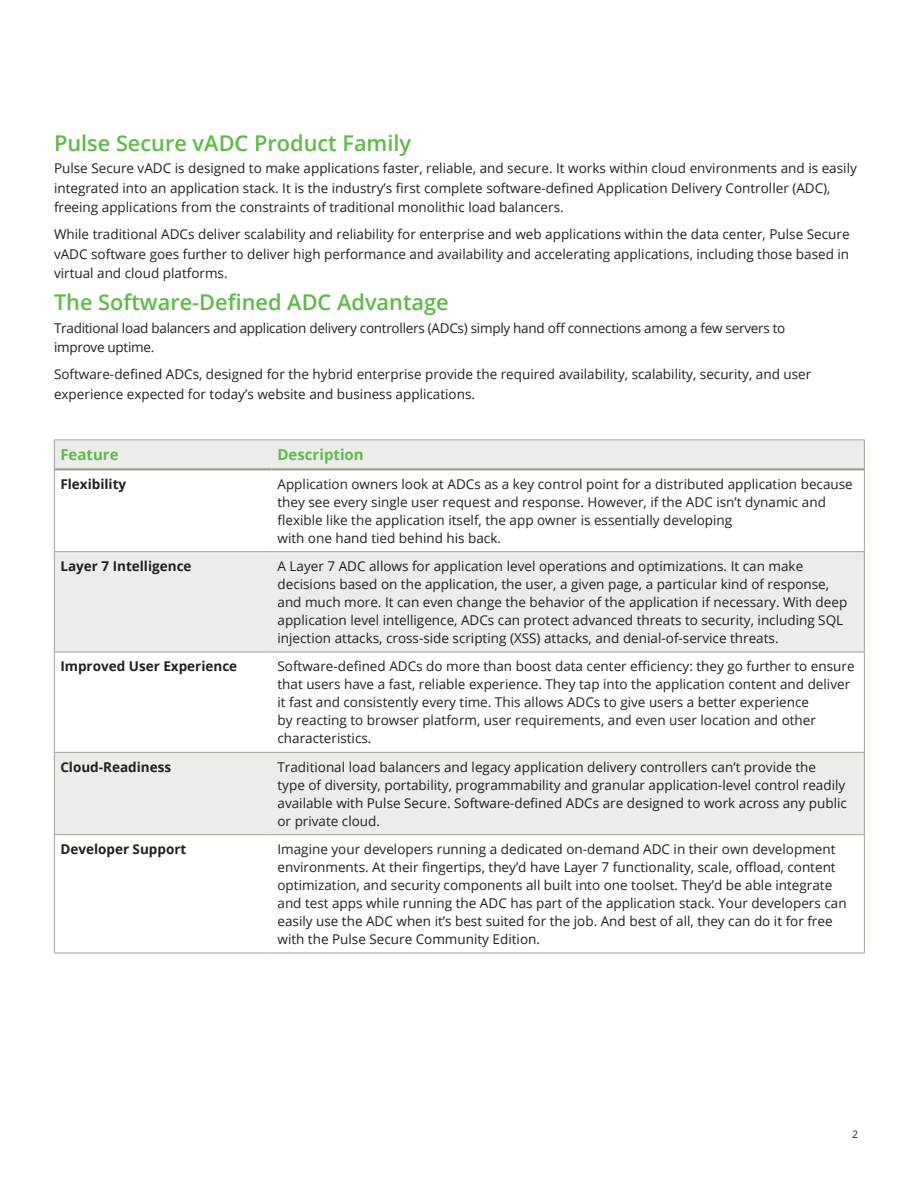
<style>
.page{position:relative;width:918px;height:1188px;background:#fff}
.page>*{position:absolute;margin:0;border:0;box-sizing:border-box;transform-origin:0 0}
.Intro_Headline{font:600 21.75px "Open Sans";color:#5dbb46}
.Table_Header{font:700 15px "Open Sans";color:#5dbb46}
.Table_Body_Copy{font:13.5px/18px "Open Sans";color:#231f20}
.Body_Copy{font:13.5px/19.5px "Open Sans";color:#231f20}
.Body_Copy-2{font:13.5px/19.5px "Open Sans";letter-spacing:-.02em;color:#231f20}
.Table_Body_Copy-2{font:700 13.5px "Open Sans";color:#231f20}
.t1{font:10.5px "Open Sans";color:#231f20}
</style>
<div class="page">
<svg style="left:55px;top:440px;width:809px;height:394px;fill:#ececea"></svg>
<hr style="left:55px;top:468px;width:217px;height:2px;background:#a1a194">
<hr style="left:272px;top:468px;width:592px;height:2px;background:#a1a194">
<hr style="left:54px;top:551px;width:218px;height:1px;background:#a1a194">
<hr style="left:272px;top:551px;width:593px;height:1px;background:#a1a194">
<hr style="left:54px;top:652px;width:218px;height:1px;background:#a1a194">
<hr style="left:272px;top:652px;width:593px;height:1px;background:#a1a194">
<hr style="left:54px;top:752px;width:218px;height:1px;background:#a1a194">
<hr style="left:272px;top:752px;width:593px;height:1px;background:#a1a194">
<hr style="left:54px;top:834px;width:218px;height:1px;background:#a1a194">
<hr style="left:272px;top:834px;width:593px;height:1px;background:#a1a194">
<hr style="left:54px;top:439px;width:218px;height:1px;background:#a1a194">
<svg style="left:54px;top:440px;width:1px;height:29px"></svg>
<hr style="left:272px;top:439px;width:593px;height:1px;background:#a1a194">
<svg style="left:864px;top:440px;width:1px;height:29px"></svg>
<hr style="left:54px;top:469px;width:1px;height:82px;background:#a1a194">
<hr style="left:864px;top:469px;width:1px;height:82px;background:#a1a194">
<hr style="left:54px;top:552px;width:1px;height:100px;background:#a1a194">
<hr style="left:864px;top:552px;width:1px;height:100px;background:#a1a194">
<hr style="left:54px;top:652px;width:1px;height:100px;background:#a1a194">
<hr style="left:864px;top:652px;width:1px;height:100px;background:#a1a194">
<hr style="left:54px;top:753px;width:1px;height:81px;background:#a1a194">
<hr style="left:864px;top:753px;width:1px;height:81px;background:#a1a194">
<hr style="left:54px;top:835px;width:1px;height:118px;background:#a1a194">
<hr style="left:864px;top:835px;width:1px;height:118px;background:#a1a194">
<hr style="left:54px;top:953px;width:218px;height:1px;background:#a1a194">
<hr style="left:272px;top:953px;width:593px;height:1px;background:#a1a194">
<p class="Intro_Headline" style="left:54px;top:128px;width:359px">Pulse Secure vADC Product Family</p>
<p class="Body_Copy" style="left:54px;top:158px;width:804px">Pulse Secure vADC is designed to make applications faster, reliable, and secure. It works within cloud environments and is easily integrated into an application stack. It is the industry’s first complete software-defined Application Delivery Controller (ADC), freeing applications from the constraints of traditional monolithic load balancers.</p>
<p class="Body_Copy" style="left:54px;top:224px;width:797px;text-align:justify">While traditional ADCs deliver scalability and reliability for enterprise and web applications within the data center, Pulse Secure vADC software goes further to deliver high performance and availability and accelerating applications, including those based in virtual and cloud platforms.</p>
<p class="Intro_Headline" style="left:54px;top:288px;width:396px">The Software-Defined ADC Advantage</p>
<p class="Body_Copy-2" style="left:54px;top:318px;width:733px">Traditional load balancers and application delivery controllers (ADCs) simply hand off connections among a few servers to improve uptime.</p>
<p class="Body_Copy" style="left:54px;top:364px;width:759px">Software-defined ADCs, designed for the hybrid enterprise provide the required availability, scalability, security, and user experience expected for today’s website and business applications.</p>
<p class="Table_Header" style="left:60px;top:444px;width:60px">Feature</p>
<p class="Table_Header" style="left:278px;top:444px;width:88px">Description</p>
<p class="Table_Body_Copy-2" style="left:60px;top:474px;width:67px">Flexibility</p>
<p class="Table_Body_Copy" style="left:278px;top:474px;width:577px">Application owners look at ADCs as a key control point for a distributed application because they see every single user request and response. However, if the ADC isn’t dynamic and flexible like the application itself, the app owner is essentially developing<br>with one hand tied behind his back.</p>
<p class="Table_Body_Copy-2" style="left:60px;top:557px;width:133px">Layer 7 Intelligence</p>
<p class="Table_Body_Copy" style="left:278px;top:557px;width:571px">A Layer 7 ADC allows for application level operations and optimizations. It can make decisions based on the application, the user, a given page, a particular kind of response, and much more. It can even change the behavior of the application if necessary. With deep application level intelligence, ADCs can protect advanced threats to security, including SQL injection attacks, cross-side scripting (XSS) attacks, and denial-of-service threats.</p>
<p class="Table_Body_Copy-2" style="left:60px;top:657px;width:178px">Improved User Experience</p>
<p class="Table_Body_Copy" style="left:278px;top:657px;width:579px">Software-defined ADCs do more than boost data center efficiency: they go further to ensure that users have a fast, reliable experience. They tap into the application content and deliver it fast and consistently every time. This allows ADCs to give users a better experience<br>by reacting to browser platform, user requirements, and even user location and other characteristics.</p>
<p class="Table_Body_Copy-2" style="left:60px;top:757px;width:112px">Cloud-Readiness</p>
<p class="Table_Body_Copy" style="left:278px;top:757px;width:571px">Traditional load balancers and legacy application delivery controllers can’t provide the<br>type of diversity, portability, programmability and granular application-level control readily available with Pulse Secure. Software-defined ADCs are designed to work across any public or private cloud.</p>
<p class="Table_Body_Copy-2" style="left:60px;top:840px;width:128px">Developer Support</p>
<p class="Table_Body_Copy" style="left:278px;top:840px;width:571px">Imagine your developers running a dedicated on-demand ADC in their own development environments. At their fingertips, they’d have Layer 7 functionality, scale, offload, content optimization, and security components all built into one toolset. They’d be able integrate and test apps while running the ADC has part of the application stack. Your developers can easily use the ADC when it’s best suited for the job. And best of all, they can do it for free with the Pulse Secure Community Edition.</p>
<p class="t1" style="left:852px;top:1127px;width:8px">2</p>
</div>
